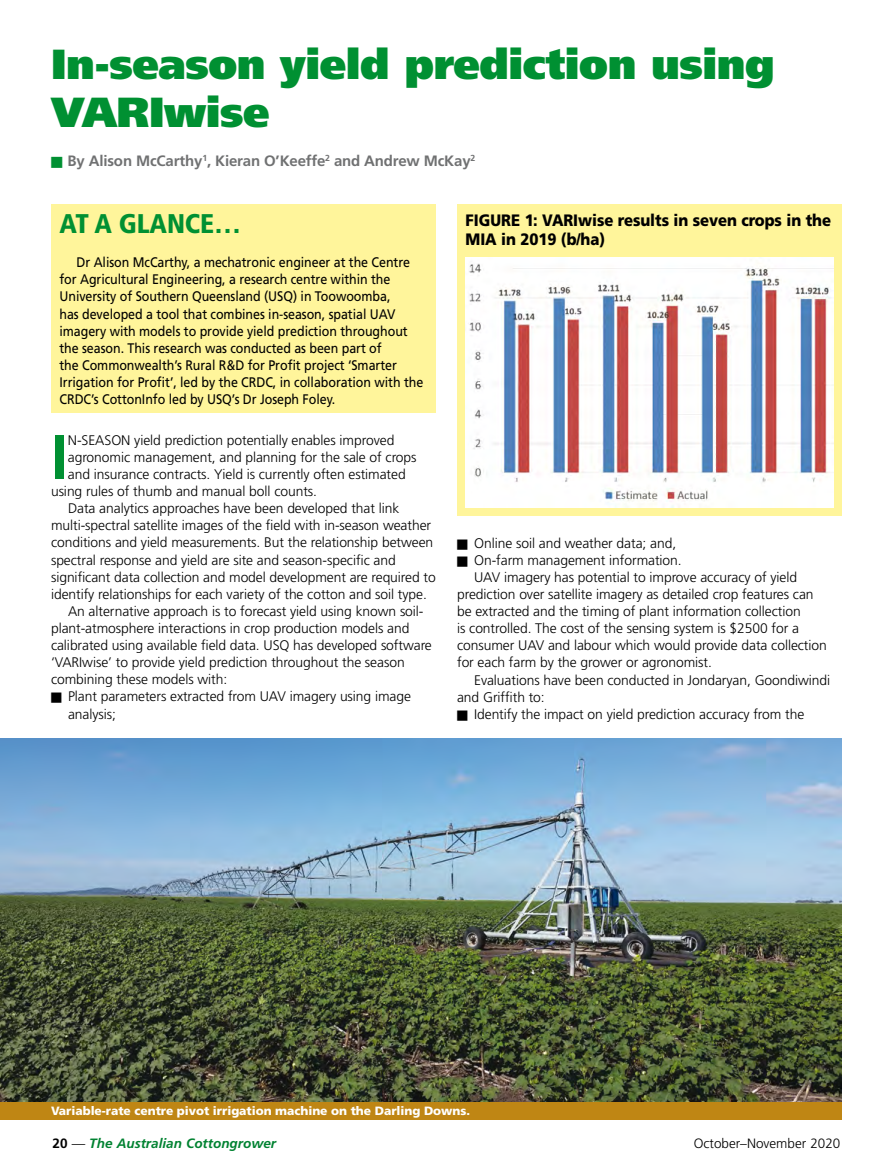
<style>
.page{position:relative;width:893px;height:1170px;background:#fff}
.page>*{position:absolute;margin:0;border:0;box-sizing:border-box;transform-origin:0 0}
.t1{font:700 61.65px "Frutiger";color:#009032}
.t2{font:900 42px/48px "Frutiger";letter-spacing:-.01em;color:#009032}
.t3{font:900 condensed 27px "Frutiger";letter-spacing:-.005em;color:#009032}
.t4{font:900 16.5px/19.8px "Frutiger";letter-spacing:-.005em;color:#000;scale:.9 1}
.t5{font:700 15px "Frutiger";letter-spacing:-.01em;color:#707172}
.t6{font:300 13.8px "Frutiger";letter-spacing:-.005em;color:#000}
.t7{font:13.8px/17.1px "Frutiger";letter-spacing:-.005em;color:#000;scale:.9 1}
.t8{font:italic 700 13.5px "Frutiger";color:#008231}
.t9{font:300 13.5px "Frutiger";color:#000}
.t10{font:900 12px "Frutiger";letter-spacing:-.005em;color:#fff}
.s1{font-style:normal;color:#000}
.s2{font-weight:300;font-style:normal;color:#000}
</style>
<div class="page">
<div style="left:457px;top:204px;width:385px;height:311px;background:#fff59b"></div>
<img style="left:466px;top:257px;width:367px;height:250px">
<img style="left:0;top:738px;width:842px;height:363px">
<div style="left:0;top:1101px;width:842px;height:18px;background:#bf8614"></div>
<div style="left:51px;top:204px;width:385px;height:208px;background:#fff59b"></div>
<h2 class="t2" style="left:51px;top:40px;width:725px">In-season yield prediction using<br>VARIwise</h2>
<p class="t5" style="left:68px;top:152px;width:409px">By Alison McCarthy<sup>1</sup>, Kieran O’Keeffe<sup>2</sup> and Andrew McKay<sup>2</sup></p>
<h3 class="t3" style="left:60px;top:207px;width:183px">AT A GLANCE…</h3>
<p class="t7" style="left:60px;top:254px;width:406px;text-indent:17px">Dr Alison McCarthy, a mechatronic engineer at the Centre for Agricultural Engineering, a research centre within the University of Southern Queensland (USQ) in Toowoomba,<br>has developed a tool that combines in-season, spatial UAV imagery with models to provide yield prediction throughout the season. This research was conducted as been part of<br>the Commonwealth’s Rural R&amp;D for Profit project ‘Smarter Irrigation for Profit’, led by the CRDC, in collaboration with the CRDC’s CottonInfo led by USQ’s Dr Joseph Foley.</p>
<h1 class="t1" style="left:51px;top:420px;width:19px">I</h1>
<p class="t6" style="left:68px;top:432px;width:328px">N-SEASON yield prediction potentially enables improved</p>
<p class="t6" style="left:68px;top:449px;width:350px">agronomic management, and planning for the sale of crops</p>
<p class="t6" style="left:68px;top:466px;width:339px">and insurance contracts. Yield is currently often estimated</p>
<p class="t6" style="left:51px;top:483px;width:268px">using rules of thumb and manual boll counts.</p>
<p class="t6" style="left:68px;top:500px;width:333px">Data analytics approaches have been developed that link</p>
<p class="t6" style="left:51px;top:517px;width:382px">multi-spectral satellite images of the field with in-season weather</p>
<p class="t6" style="left:51px;top:535px;width:384px">conditions and yield measurements. But the relationship between</p>
<p class="t6" style="left:51px;top:552px;width:346px">spectral response and yield are site and season-specific and</p>
<p class="t6" style="left:51px;top:569px;width:386px">significant data collection and model development are required to</p>
<p class="t6" style="left:51px;top:586px;width:377px">identify relationships for each variety of the cotton and soil type.</p>
<p class="t6" style="left:68px;top:603px;width:357px">An alternative approach is to forecast yield using known soil-</p>
<p class="t6" style="left:51px;top:620px;width:360px">plant-atmosphere interactions in crop production models and</p>
<p class="t6" style="left:51px;top:637px;width:382px">calibrated using available field data. USQ has developed software</p>
<p class="t6" style="left:51px;top:654px;width:355px">‘VARIwise’ to provide yield prediction throughout the season</p>
<p class="t6" style="left:51px;top:671px;width:178px">combining these models with:</p>
<p class="t6" style="left:68px;top:688px;width:344px">Plant parameters extracted from UAV imagery using image</p>
<p class="t6" style="left:68px;top:706px;width:50px">analysis;</p>
<p class="t4" style="left:466px;top:209px;width:408px">FIGURE 1: VARIwise results in seven crops in the<br>MIA in 2019 (b/ha)</p>
<p class="t6" style="left:474px;top:535px;width:204px">Online soil and weather data; and,</p>
<p class="t6" style="left:474px;top:552px;width:209px">On-farm management information.</p>
<p class="t6" style="left:474px;top:569px;width:324px">UAV imagery has potential to improve accuracy of yield</p>
<p class="t6" style="left:457px;top:586px;width:358px">prediction over satellite imagery as detailed crop features can</p>
<p class="t6" style="left:457px;top:603px;width:345px">be extracted and the timing of plant information collection</p>
<p class="t6" style="left:457px;top:620px;width:343px">is controlled. The cost of the sensing system is $2500 for a</p>
<p class="t6" style="left:457px;top:637px;width:371px">consumer UAV and labour which would provide data collection</p>
<p class="t6" style="left:457px;top:654px;width:256px">for each farm by the grower or agronomist.</p>
<p class="t6" style="left:474px;top:672px;width:358px">Evaluations have been conducted in Jondaryan, Goondiwindi</p>
<p class="t6" style="left:457px;top:689px;width:89px">and Griffith to:</p>
<p class="t6" style="left:474px;top:706px;width:332px">Identify the impact on yield prediction accuracy from the</p>
<p class="t10" style="left:51px;top:1103px;width:421px">Variable-rate centre pivot irrigation machine on the Darling Downs.</p>
<p class="t8" style="left:53px;top:1135px;width:225px"><span class="s1">20</span> <span class="s2">—</span> The Australian Cottongrower</p>
<p class="t9" style="left:694px;top:1135px;width:148px">October–November 2020</p>
</div>
